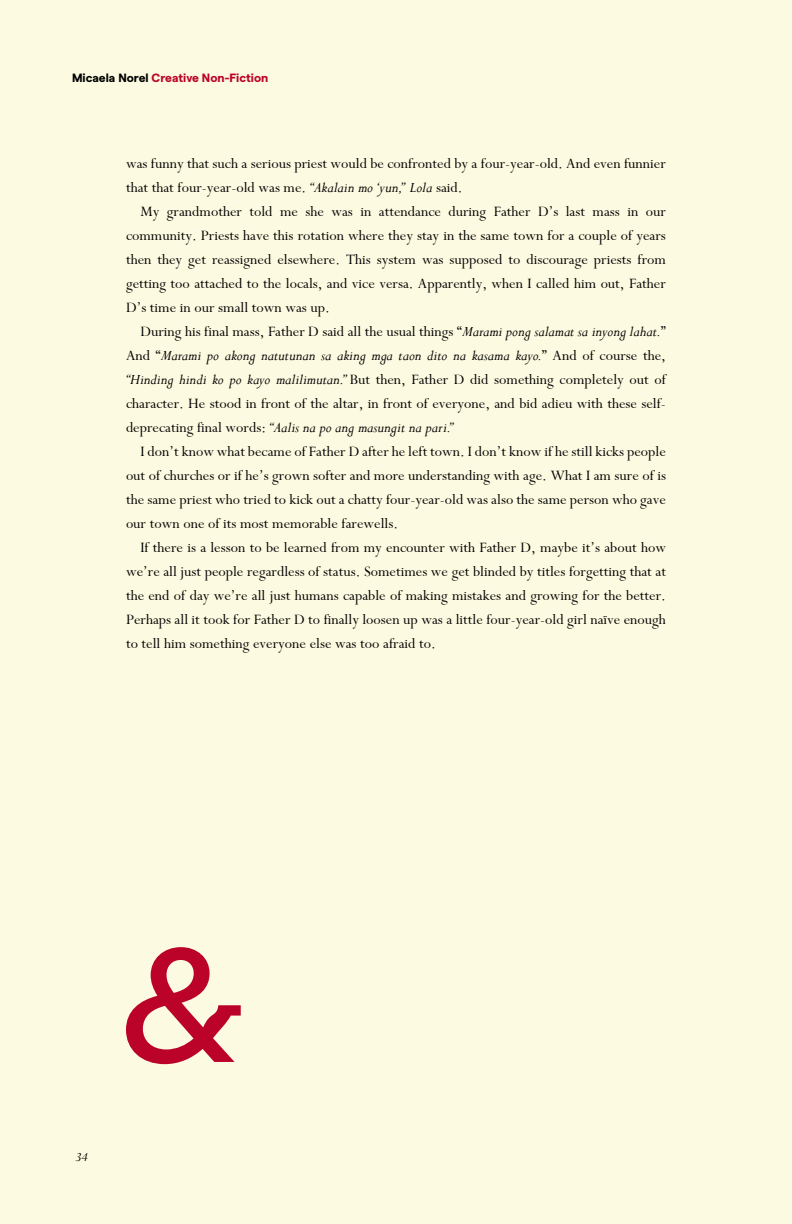
<style>
.page{position:relative;width:792px;height:1224px;background:#fcfae0}
.page>*{position:absolute;margin:0;border:0;box-sizing:border-box;transform-origin:0 0}
.t1{font:16px/24px "Perpetua";color:#000;text-align:justify}
.t2{font:italic 14px "Perpetua";color:#000}
.t3{font:700 12px "Matter";color:#bb0329}
.s1{color:#000}
.s2{font-style:italic}
</style>
<div class="page">
<svg style="left:126px;top:947px;width:115px;height:117px"></svg>
<p class="t3" style="left:72px;top:69px;width:198px"><span class="s1">Micaela Norel</span> Creative Non-Fiction</p>
<p class="t1" style="left:126px;top:153px;width:541px">was funny that such a serious priest would be confronted by a four-year-old. And even funnier that that four-year-old was me. <span class="s2">“Akalain mo ‘yun,” Lola</span> said.</p>
<p class="t1" style="left:126px;top:201px;width:542px;text-indent:14px">My grandmother told me she was in attendance during Father D’s last mass in our community. Priests have this rotation where they stay in the same town for a couple of years then they get reassigned elsewhere. This system was supposed to discourage priests from getting too attached to the locals, and vice versa. Apparently, when I called him out, Father D’s time in our small town was up.</p>
<p class="t1" style="left:126px;top:321px;width:541px;text-indent:14px">During his final mass, Father D said all the usual things “<span class="s2">Marami pong salamat sa inyong lahat.</span>” And “<span class="s2">Marami po akong natutunan sa aking mga taon dito na kasama kayo.</span>” And of course the, <span class="s2">“Hinding hindi ko po kayo malilimutan.”</span> But then, Father D did something completely out of character. He stood in front of the altar, in front of everyone, and bid adieu with these self&shy;deprecating final words: <span class="s2">“Aalis na po ang masungit na pari.”</span></p>
<p class="t1" style="left:126px;top:441px;width:542px;text-indent:14px">I don’t know what became of Father D after he left town. I don’t know if he still kicks people out of churches or if he’s grown softer and more understanding with age. What I am sure of is the same priest who tried to kick out a chatty four-year-old was also the same person who gave our town one of its most memorable farewells.</p>
<p class="t1" style="left:126px;top:537px;width:542px;text-indent:14px">If there is a lesson to be learned from my encounter with Father D, maybe it’s about how we’re all just people regardless of status. Sometimes we get blinded by titles forgetting that at the end of day we’re all just humans capable of making mistakes and growing for the better.<br>Perhaps all it took for Father D to finally loosen up was a little four-year-old girl naïve enough to tell him something everyone else was too afraid to.</p>
<p class="t2" style="left:75px;top:1149px;width:14px">34</p>
</div>
